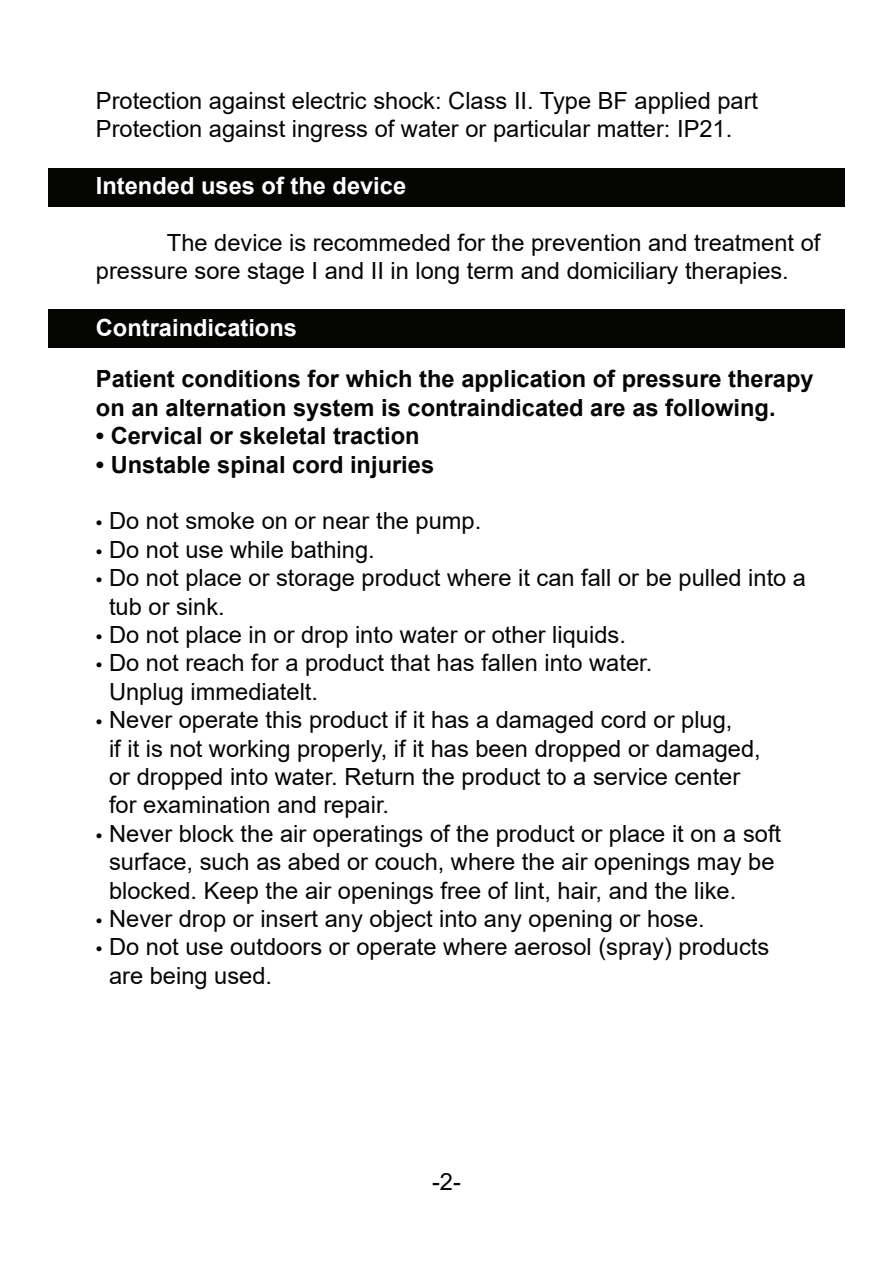
<style>
.page{position:relative;width:893px;height:1263px;background:#fff}
.page>*{position:absolute;margin:0;border:0;box-sizing:border-box;transform-origin:0 0}
.t1{font:23.7px/28.5px "Arial";color:#050504}
.t2{font:700 23.7px/28.5px "Arial";color:#050504}
.t3{font:700 23.7px "Arial";color:#fff}
.s1{font-family:"Myriad Pro"}
</style>
<div class="page">
<div style="left:48px;top:309px;width:797px;height:39px;background:#050504"></div>
<div style="left:48px;top:168px;width:797px;height:38px;background:#050504"></div>
<p class="t1" style="left:96px;top:86px;width:664px">Protection against electric shock: Class II. Type BF applied part<br>Protection against ingress of water or particular matter: IP21.</p>
<p class="t3" style="left:96px;top:169px;width:312px">Intended uses of the device</p>
<p class="t1" style="left:96px;top:228px;width:726px;text-indent:71px">The device is recommeded for the prevention and treatment of pressure sore stage I and II in long term and domiciliary therapies.</p>
<p class="t3" style="left:96px;top:311px;width:203px">Contraindications</p>
<p class="t2" style="left:96px;top:365px;width:719px">Patient conditions for which the application of pressure therapy on an alternation system is contraindicated are as following.</p>
<p class="t2" style="left:96px;top:422px;width:325px">• Cervical or skeletal traction</p>
<p class="t2" style="left:96px;top:450px;width:340px">• Unstable spinal cord injuries</p>
<p class="t1" style="left:96px;top:507px;width:387px"><span class="s1">•</span> Do not smoke on or near the pump.</p>
<p class="t1" style="left:96px;top:535px;width:280px"><span class="s1">•</span> Do not use while bathing.</p>
<p class="t1" style="left:109px;top:563px;width:699px;text-indent:-13px"><span class="s1">•</span> Do not place or storage product where it can fall or be pulled into a tub or sink.</p>
<p class="t1" style="left:96px;top:620px;width:532px"><span class="s1">•</span> Do not place in or drop into water or other liquids.</p>
<p class="t1" style="left:109px;top:649px;width:545px;text-indent:-13px"><span class="s1">•</span> Do not reach for a product that has fallen into water.<br>Unplug immediatelt.</p>
<p class="t1" style="left:109px;top:705px;width:653px;text-indent:-13px"><span class="s1">•</span> Never operate this product if it has a damaged cord or plug,<br>if it is not working properly, if it has been dropped or damaged, or dropped into water. Return the product to a service center for examination and repair.</p>
<p class="t1" style="left:109px;top:819px;width:674px;text-indent:-13px"><span class="s1">•</span> Never block the air operatings of the product or place it on a soft surface, such as abed or couch, where the air openings may be blocked. Keep the air openings free of lint, hair, and the like.</p>
<p class="t1" style="left:96px;top:904px;width:610px"><span class="s1">•</span> Never drop or insert any object into any opening or hose.</p>
<p class="t1" style="left:109px;top:932px;width:662px;text-indent:-13px"><span class="s1">•</span> Do not use outdoors or operate where aerosol (spray) products are being used.</p>
<p class="t1" style="left:432px;top:1167px;width:30px">-2-</p>
</div>
